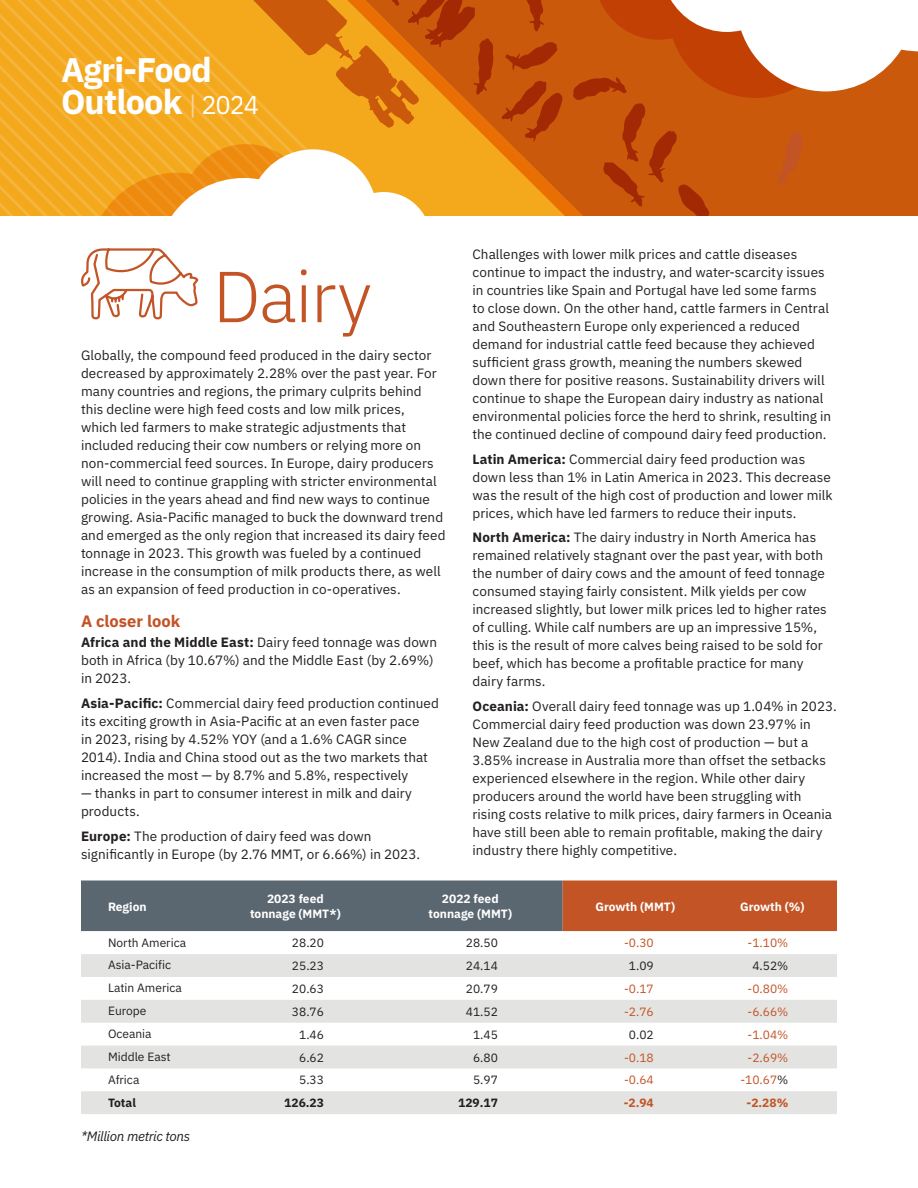
<style>
.page{position:relative;width:918px;height:1188px;background:#fff}
.page>*{position:absolute;margin:0;border:0;box-sizing:border-box;transform-origin:0 0}
.t1{font:300 72px "IBM Plex Sans";letter-spacing:-.025em;color:#c25426}
.t2{font:700 34.2px/31.8px "IBM Plex Sans";letter-spacing:-.025em;color:#fff}
.t3{font:700 16.5px "IBM Plex Sans";color:#c25426}
.t4{font:13.5px/18px "IBM Plex Sans";letter-spacing:.005em;color:#231f20}
.t5{font:italic 13.5px "IBM Plex Sans";letter-spacing:-.025em;color:#231f20}
.t6{font:12px "IBM Plex Sans";color:#231f20}
.t7{font:700 12px/14.4px "IBM Plex Sans";color:#fff;text-align:center}
.t8{font:12px "IBM Plex Sans";color:#c25426}
.t9{font:700 12px "IBM Plex Sans";color:#231f20}
.t10{font:700 12px "IBM Plex Sans";color:#c25426}
.s1{font-weight:400;font-size:25.65px;color:#fbd497}
.s2{font-weight:400;font-size:25.65px}
.s3{font-weight:700}
.s4{color:#231f20}
</style>
<div class="page">
<svg style="left:493px;top:1px;width:79px;height:215px;background:#d76e0d"></svg>
<svg style="left:502px;top:80px;width:61px;height:62px;background:#bc4808"></svg>
<svg style="left:505px;top:42px;width:53px;height:29px;background:#b84407"></svg>
<svg style="left:521px;top:1px;width:23px;height:30px"></svg>
<svg style="left:0;top:1px;width:493px;height:215px;background:#eea330"></svg>
<svg style="left:572px;top:1px;width:346px;height:215px"></svg>
<svg style="left:81px;top:248px;width:118px;height:72px"></svg>
<svg style="left:81px;top:880px;width:756px;height:52px;background:#82635a"></svg>
<svg style="left:81px;top:954px;width:756px;height:160px;fill:#e3e3e1"></svg>
<h2 class="t2" style="left:61px;top:51px;width:200px">Agri-Food<br>Outlook <span class="s1">|</span> <span class="s2">2024</span></h2>
<h1 class="t1" style="left:213px;top:242px;width:161px">Dairy</h1>
<p class="t4" style="left:81px;top:345px;width:366px">Globally, the compound feed produced in the dairy sector decreased by approximately 2.28% over the past year. For many countries and regions, the primary culprits behind this decline were high feed costs and low milk prices,<br>which led farmers to make strategic adjustments that included reducing their cow numbers or relying more on non-commercial feed sources. In Europe, dairy producers will need to continue grappling with stricter environmental policies in the years ahead and find new ways to continue growing. Asia-Pacific managed to buck the downward trend and emerged as the only region that increased its dairy feed tonnage in 2023. This growth was fueled by a continued increase in the consumption of milk products there, as well as an expansion of feed production in co-operatives.</p>
<p class="t3" style="left:81px;top:608px;width:101px">A closer look</p>
<p class="t4" style="left:81px;top:633px;width:358px"><span class="s3">Africa and the Middle East:</span> Dairy feed tonnage was down both in Africa (by 10.67%) and the Middle East (by 2.69%) in 2023.</p>
<p class="t4" style="left:81px;top:693px;width:360px"><span class="s3">Asia-Pacific:</span> Commercial dairy feed production continued its exciting growth in Asia-Pacific at an even faster pace<br>in 2023, rising by 4.52% YOY (and a 1.6% CAGR since 2014). India and China stood out as the two markets that increased the most — by 8.7% and 5.8%, respectively</p>
<p class="t4" style="left:81px;top:783px;width:333px">— thanks in part to consumer interest in milk and dairy products.</p>
<p class="t4" style="left:81px;top:826px;width:341px"><span class="s3">Europe:</span> The production of dairy feed was down significantly in Europe (by 2.76 MMT, or 6.66%) in 2023.</p>
<p class="t4" style="left:472px;top:244px;width:360px">Challenges with lower milk prices and cattle diseases continue to impact the industry, and water-scarcity issues in countries like Spain and Portugal have led some farms to close down. On the other hand, cattle farmers in Central and Southeastern Europe only experienced a reduced demand for industrial cattle feed because they achieved sufficient grass growth, meaning the numbers skewed down there for positive reasons. Sustainability drivers will continue to shape the European dairy industry as national environmental policies force the herd to shrink, resulting in the continued decline of compound dairy feed production.</p>
<p class="t4" style="left:472px;top:449px;width:362px"><span class="s3">Latin America:</span> Commercial dairy feed production was down less than 1% in Latin America in 2023. This decrease was the result of the high cost of production and lower milk prices, which have led farmers to reduce their inputs.</p>
<p class="t4" style="left:472px;top:527px;width:356px"><span class="s3">North America:</span> The dairy industry in North America has remained relatively stagnant over the past year, with both the number of dairy cows and the amount of feed tonnage consumed staying fairly consistent. Milk yields per cow increased slightly, but lower milk prices led to higher rates of culling. While calf numbers are up an impressive 15%, this is the result of more calves being raised to be sold for beef, which has become a profitable practice for many dairy farms.</p>
<p class="t4" style="left:472px;top:696px;width:366px"><span class="s3">Oceania:</span> Overall dairy feed tonnage was up 1.04% in 2023.<br>Commercial dairy feed production was down 23.97% in New Zealand due to the high cost of production — but a 3.85% increase in Australia more than offset the setbacks experienced elsewhere in the region. While other dairy producers around the world have been struggling with rising costs relative to milk prices, dairy farmers in Oceania have still been able to remain profitable, making the dairy industry there highly competitive.</p>
<p class="t7" style="left:108px;top:898px;width:40px">Region</p>
<p class="t7" style="left:250px;top:891px;width:92px">2023 feed tonnage (MMT*)</p>
<p class="t7" style="left:429px;top:891px;width:85px">2022 feed tonnage (MMT)</p>
<p class="t7" style="left:595px;top:898px;width:81px">Growth (MMT)</p>
<p class="t7" style="left:740px;top:898px;width:66px">Growth (%)</p>
<p class="t6" style="left:108px;top:933px;width:80px">North America</p>
<p class="t6" style="left:292px;top:934px;width:34px">28.20</p>
<p class="t6" style="left:466px;top:934px;width:34px">28.50</p>
<p class="t8" style="left:624px;top:934px;width:31px">-0.30</p>
<p class="t8" style="left:748px;top:934px;width:42px">-1.10%</p>
<p class="t6" style="left:108px;top:956px;width:65px">Asia-Pacific</p>
<p class="t6" style="left:292px;top:957px;width:34px">25.23</p>
<p class="t6" style="left:466px;top:957px;width:34px">24.14</p>
<p class="t6" style="left:629px;top:957px;width:26px">1.09</p>
<p class="t6" style="left:752px;top:957px;width:37px">4.52%</p>
<p class="t6" style="left:108px;top:979px;width:75px">Latin America</p>
<p class="t6" style="left:292px;top:980px;width:34px">20.63</p>
<p class="t6" style="left:466px;top:980px;width:34px">20.79</p>
<p class="t8" style="left:624px;top:980px;width:31px">-0.17</p>
<p class="t8" style="left:748px;top:980px;width:42px">-0.80%</p>
<p class="t6" style="left:108px;top:1002px;width:40px">Europe</p>
<p class="t6" style="left:292px;top:1002px;width:34px">38.76</p>
<p class="t6" style="left:466px;top:1002px;width:34px">41.52</p>
<p class="t8" style="left:624px;top:1002px;width:31px">-2.76</p>
<p class="t8" style="left:748px;top:1002px;width:42px">-6.66%</p>
<p class="t6" style="left:108px;top:1025px;width:45px">Oceania</p>
<p class="t6" style="left:299px;top:1025px;width:26px">1.46</p>
<p class="t6" style="left:473px;top:1025px;width:26px">1.45</p>
<p class="t6" style="left:629px;top:1025px;width:26px">0.02</p>
<p class="t8" style="left:748px;top:1025px;width:42px">-1.04%</p>
<p class="t6" style="left:108px;top:1047px;width:64px">Middle East</p>
<p class="t6" style="left:299px;top:1048px;width:26px">6.62</p>
<p class="t6" style="left:473px;top:1048px;width:26px">6.80</p>
<p class="t8" style="left:624px;top:1048px;width:31px">-0.18</p>
<p class="t8" style="left:748px;top:1048px;width:42px">-2.69%</p>
<p class="t6" style="left:108px;top:1070px;width:33px">Africa</p>
<p class="t6" style="left:299px;top:1071px;width:26px">5.33</p>
<p class="t6" style="left:473px;top:1071px;width:26px">5.97</p>
<p class="t8" style="left:624px;top:1071px;width:31px">-0.64</p>
<p class="t8" style="left:740px;top:1071px;width:49px">-10.67<span class="s4">%</span></p>
<p class="t9" style="left:108px;top:1093px;width:29px">Total</p>
<p class="t9" style="left:284px;top:1093px;width:41px">126.23</p>
<p class="t9" style="left:458px;top:1093px;width:41px">129.17</p>
<p class="t10" style="left:624px;top:1093px;width:32px">-2.94</p>
<p class="t10" style="left:747px;top:1093px;width:43px">-2.28%</p>
<p class="t5" style="left:81px;top:1126px;width:111px">*Million metric tons</p>
</div>
